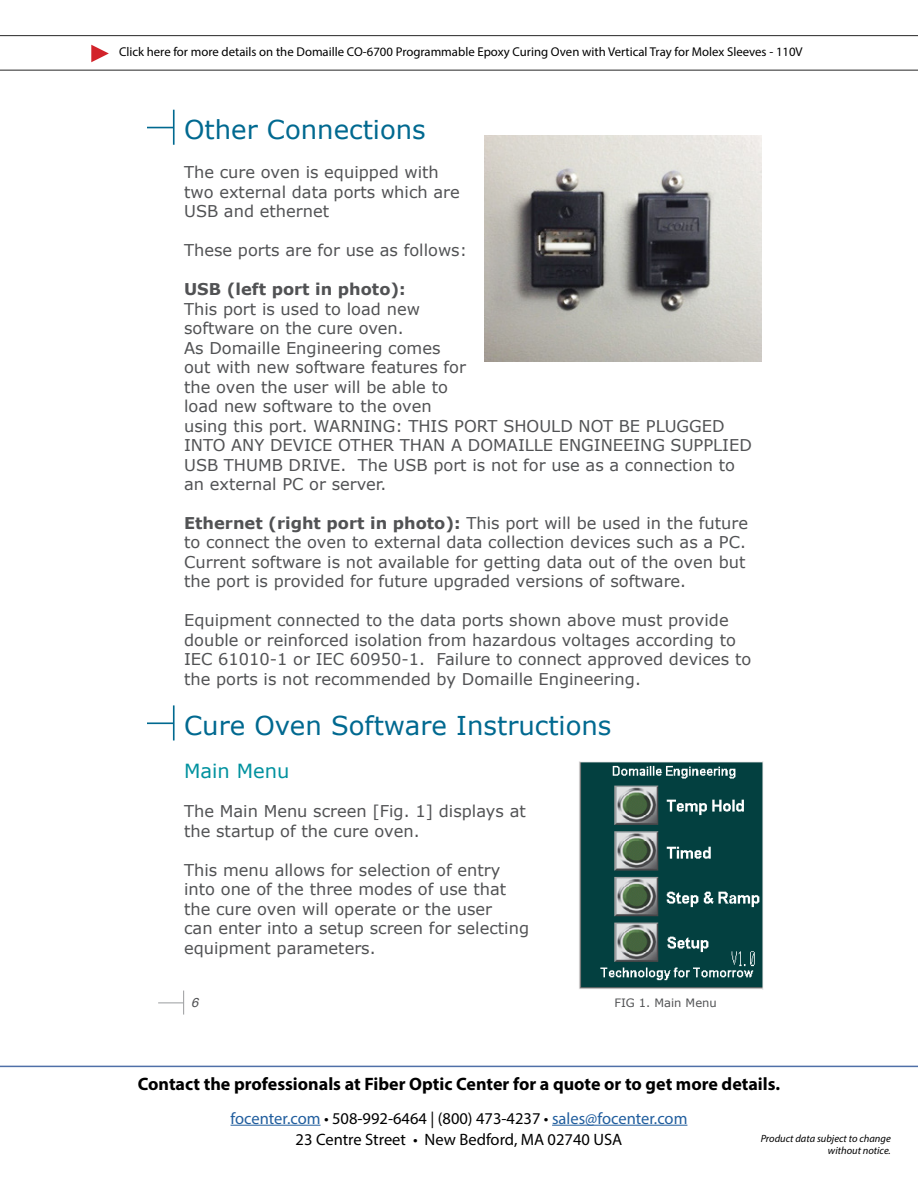
<style>
.page{position:relative;width:918px;height:1188px;background:#fff}
.page>*{position:absolute;margin:0;border:0;box-sizing:border-box;transform-origin:0 0}
.t1{font:25.95px "Verdana";color:#006990}
.t2{font:19.5px "Verdana";color:#00929f}
.t3{font:700 18px "Myriad Pro";color:#000}
.t4{font:16.5px "Myriad Pro";color:#215e9e}
.t5{font:16.5px "Myriad Pro";color:#000}
.t6{font:16.2px/19.5px "Verdana";color:#515254}
.t7{font:700 16.2px "Verdana";color:#515254}
.t8{font:italic 13.05px "Helvetica";color:#515254}
.t9{font:12.75px "Myriad Pro";color:#000}
.t10{font:11.55px "Verdana";color:#515254}
.t11{font:italic 10.5px/12.6px "Myriad Pro";color:#000;text-align:right}
.s1{font-weight:700}
.s2{color:#000}
</style>
<div class="page">
<hr style="left:231px;top:1125px;width:90px;height:1px;background:#215e9e">
<hr style="left:552px;top:1125px;width:135px;height:1px;background:#215e9e">
<hr style="left:0;top:1066px;width:918px;height:1px;background:#4f70a8">
<hr style="left:0;top:70px;width:918px;height:1px;background:#262626">
<svg style="left:91px;top:45px;width:18px;height:17px"></svg>
<hr style="left:0;top:35px;width:918px;height:1px;background:#262626">
<svg style="left:158px;top:991px;width:26px;height:24px"></svg>
<img style="left:579px;top:761px;width:184px;height:228px">
<img style="left:484px;top:135px;width:277px;height:226px">
<hr style="left:173px;top:705px;width:2px;height:35px;background:#006990">
<hr style="left:147px;top:722px;width:26px;height:2px;background:#006990">
<hr style="left:173px;top:110px;width:2px;height:35px;background:#006990">
<svg style="left:147px;top:127px;width:26px;height:1px"></svg>
<p class="t9" style="left:119px;top:44px;width:685px">Click here for more details on the Domaille CO-6700 Programmable Epoxy Curing Oven with Vertical Tray for Molex Sleeves - 110V</p>
<h1 class="t1" style="left:184px;top:113px;width:243px">Other Connections</h1>
<p class="t6" style="left:184px;top:163px;width:277px">The cure oven is equipped with two external data ports which are<br>USB and ethernet</p>
<p class="t6" style="left:184px;top:241px;width:285px">These ports are for use as follows:</p>
<p class="t7" style="left:184px;top:279px;width:223px">USB (left port in photo):</p>
<p class="t6" style="left:184px;top:299px;width:569px">This port is used to load new<br>software on the cure oven.<br>As Domaille Engineering comes<br>out with new software features for<br>the oven the user will be able to<br>load new software to the oven<br>using this port. WARNING: THIS PORT SHOULD NOT BE PLUGGED INTO ANY DEVICE OTHER THAN A DOMAILLE ENGINEEING SUPPLIED USB THUMB DRIVE. The USB port is not for use as a connection to an external PC or server.</p>
<p class="t6" style="left:184px;top:514px;width:566px"><span class="s1">Ethernet (right port in photo):</span> This port will be used in the future to connect the oven to external data collection devices such as a PC.<br>Current software is not available for getting data out of the oven but the port is provided for future upgraded versions of software.</p>
<p class="t6" style="left:184px;top:611px;width:569px">Equipment connected to the data ports shown above must provide double or reinforced isolation from hazardous voltages according to IEC 61010-1 or IEC 60950-1. Failure to connect approved devices to the ports is not recommended by Domaille Engineering.</p>
<h1 class="t1" style="left:184px;top:710px;width:429px">Cure Oven Software Instructions</h1>
<p class="t2" style="left:184px;top:759px;width:107px">Main Menu</p>
<p class="t6" style="left:184px;top:802px;width:343px">The Main Menu screen [Fig. 1] displays at the startup of the cure oven.</p>
<p class="t6" style="left:184px;top:860px;width:346px">This menu allows for selection of entry into one of the three modes of use that the cure oven will operate or the user<br>can enter into a setup screen for selecting equipment parameters.</p>
<p class="t8" style="left:191px;top:993px;width:9px">6</p>
<p class="t10" style="left:614px;top:996px;width:104px">FIG 1. Main Menu</p>
<p class="t3" style="left:138px;top:1072px;width:644px">Contact the professionals at Fiber Optic Center for a quote or to get more details.</p>
<p class="t4" style="left:231px;top:1108px;width:458px">focenter.com <span class="s2">• 508-992-6464 | (800) 473-4237 •</span> sales@focenter.com</p>
<p class="t5" style="left:296px;top:1129px;width:328px">23 Centre Street • New Bedford, MA 02740 USA</p>
<p class="t11" style="left:761px;top:1132px;width:132px">Product data subject to change without notice.</p>
</div>
